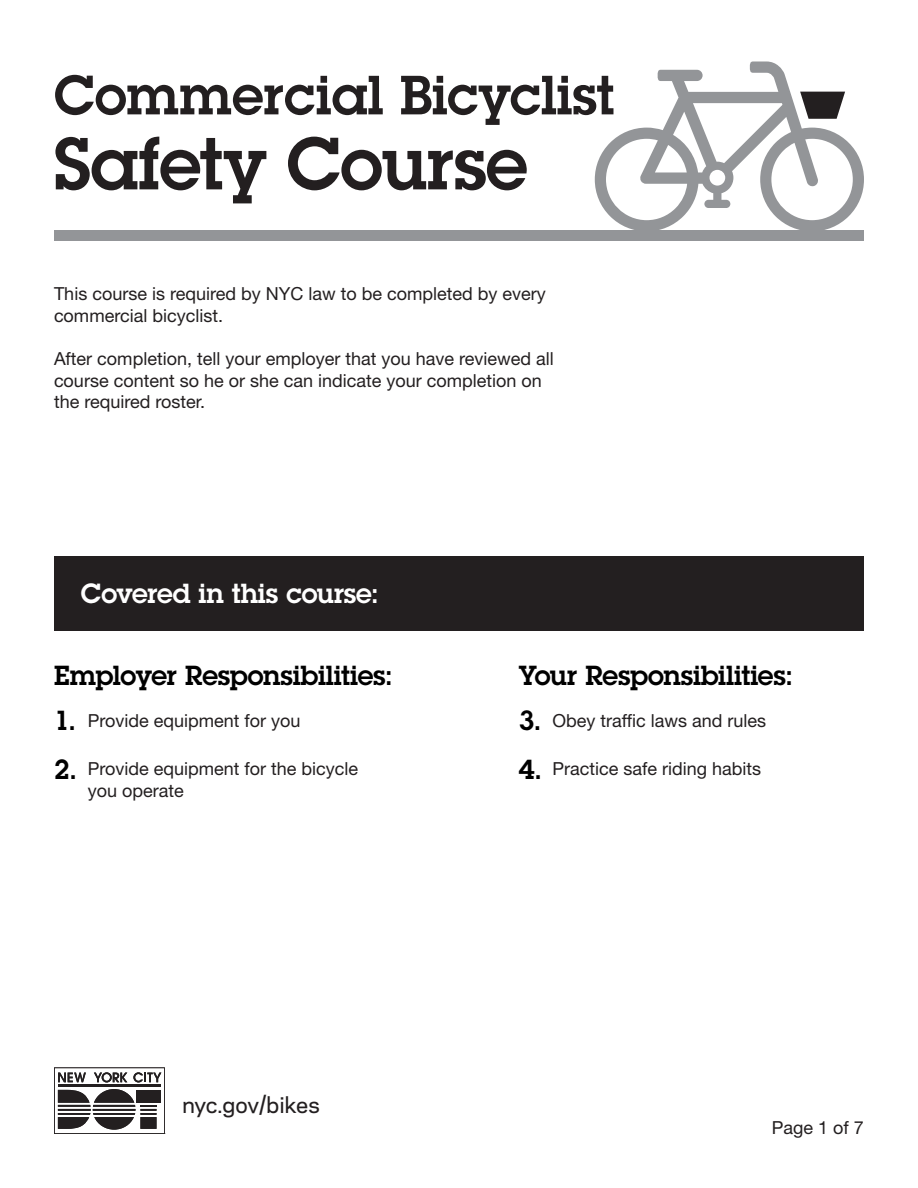
<style>
.page{position:relative;width:918px;height:1188px;background:#fff}
.page>*{position:absolute;margin:0;border:0;box-sizing:border-box;transform-origin:0 0}
.t1{font:600 72px "Lubalin Graph Std";letter-spacing:-.01em;color:#231f20}
.t2{font:600 54px "Lubalin Graph Std";color:#231f20}
.t3{font:600 27px "Lubalin Graph Std";letter-spacing:-.01em;color:#000}
.t4{font:600 27px "Lubalin Graph Std";letter-spacing:-.01em;color:#fff}
.t5{font:500 21px "Galaxie Polaris";letter-spacing:-.01em;color:#231f20}
.Body{font:18px/21.6px "Helvetica Neue LT Std";color:#231f20}
.Number{font:18px/21.6px "Helvetica Neue LT Std";color:#231f20}
</style>
<div class="page">
<div style="left:54px;top:557px;width:809px;height:74px;background:#231f20"></div>
<div style="left:54px;top:229px;width:809px;height:16px;background:linear-gradient(to right,#fff,#fff)"></div>
<div style="left:54px;top:230px;width:809px;height:10px;background:#939598"></div>
<svg style="left:595px;top:61px;width:269px;height:170px"></svg>
<svg style="left:54px;top:1067px;width:111px;height:67px"></svg>
<p class="t2" style="left:54px;top:59px;width:562px">Commercial Bicyclist</p>
<p class="t1" style="left:54px;top:116px;width:475px">Safety Course</p>
<p class="Body" style="left:54px;top:283px;width:493px">This course is required by NYC law to be completed by every commercial bicyclist.</p>
<p class="Body" style="left:54px;top:348px;width:501px">After completion, tell your employer that you have reviewed all course content so he or she can indicate your completion on the required roster.</p>
<p class="t4" style="left:81px;top:576px;width:300px">Covered in this course:</p>
<p class="t3" style="left:54px;top:657px;width:341px">Employer Responsibilities:</p>
<p class="Number" style="left:88px;top:709px;width:214px">Provide equipment for you</p>
<p class="Number" style="left:88px;top:758px;width:272px">Provide equipment for the bicycle you operate</p>
<p class="t3" style="left:519px;top:657px;width:276px">Your Responsibilities:</p>
<p class="Number" style="left:552px;top:709px;width:215px">Obey traffic laws and rules</p>
<p class="Number" style="left:552px;top:758px;width:210px">Practice safe riding habits</p>
<p class="t3" style="left:54px;top:703px;width:24px">1.</p>
<p class="t3" style="left:519px;top:703px;width:25px">3.</p>
<p class="t3" style="left:54px;top:751px;width:25px">2.</p>
<p class="t3" style="left:519px;top:751px;width:25px">4.</p>
<p class="t5" style="left:183px;top:1090px;width:139px">nyc.gov/bikes</p>
<p class="Body" style="left:772px;top:1117px;width:94px">Page 1 of 7</p>
</div>
